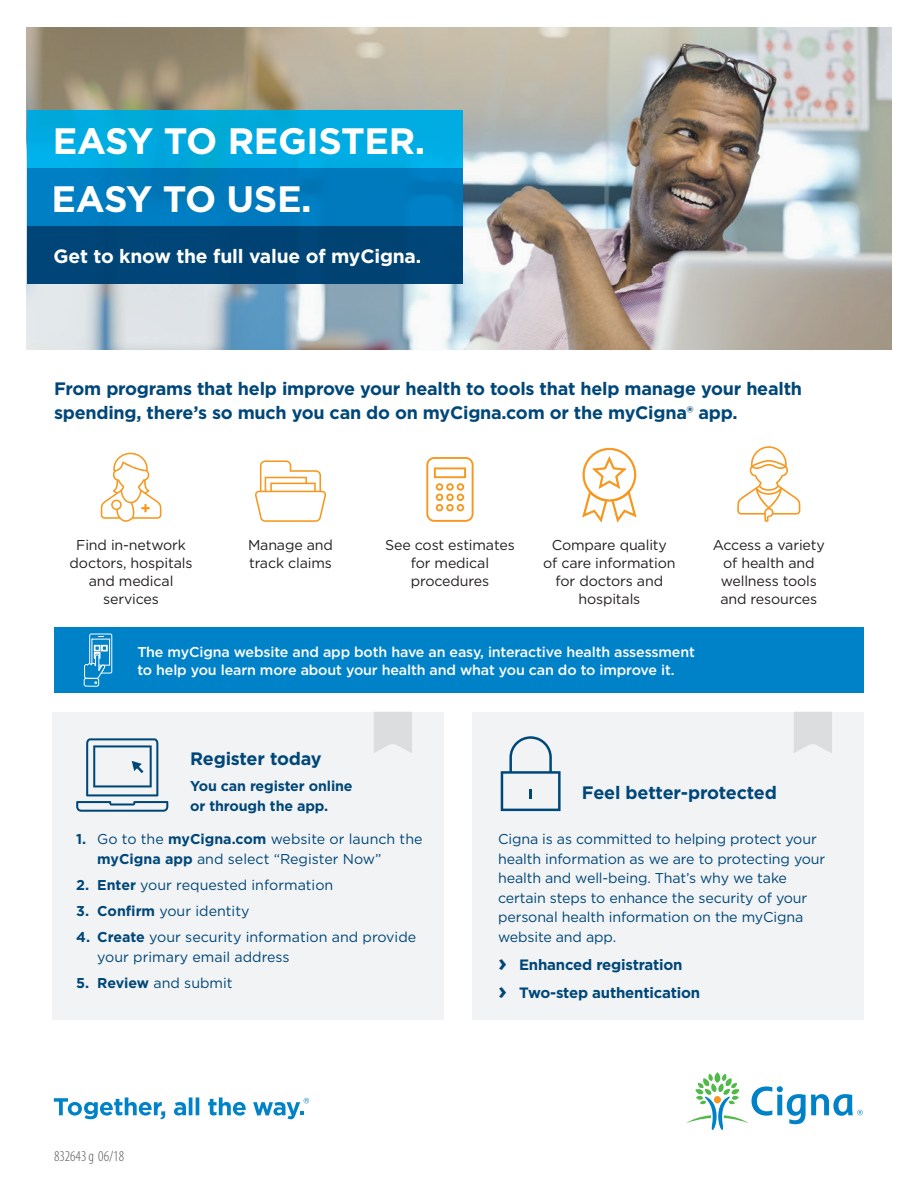
<style>
.page{position:relative;width:918px;height:1188px;background:#fff}
.page>*{position:absolute;margin:0;border:0;box-sizing:border-box;transform-origin:0 0}
.Headline_2_bars_phot{font:700 36.75px "Gotham";letter-spacing:-.01em;color:#fff}
.Subheadline_bold_14{font:700 19.35px "Gotham";letter-spacing:-.01em;color:#fff}
.Body_copy__book_9_5{font:700 18px/24px "Gotham";letter-spacing:-.015em;color:#004779}
.Body_copy_head_bold{font:700 18px "Gotham";letter-spacing:-.01em;color:#004779}
.Bullet_copy_book_9_5{font:700 15px "Gotham";letter-spacing:-.015em;color:#004779}
.Legal_copy_Cat{font:300 condensed 15px "Myriad Pro";color:#57585a}
.Body_copy__book_9_5-2{font:14.25px/19.5px "Gotham";letter-spacing:-.01em;color:#004779}
.Body_copy_head_bold-2{font:14.25px/18px "Gotham";letter-spacing:-.01em;color:#231f20;text-align:center}
.Body_copy_head_bold-3{font:500 14.25px/18px "Gotham";letter-spacing:-.01em;color:#fff}
.Body_copy_head_bold-4{font:700 14.25px/19.5px "Gotham";letter-spacing:-.01em;color:#004779}
.s1{font-weight:700}
.s2{font-size:24px}
</style>
<div class="page">
<img style="left:27px;top:27px;width:864px;height:323px">
<div style="left:27px;top:168px;width:436px;height:58px;background:#007abf"></div>
<div style="left:27px;top:226px;width:436px;height:58px;background:#004779"></div>
<div style="left:27px;top:110px;width:436px;height:58px;background:#00ace1"></div>
<div style="left:52px;top:712px;width:392px;height:308px;background:#f2f3f4"></div>
<svg style="left:374px;top:712px;width:38px;height:41px;background:#dedfe1"></svg>
<svg style="left:76px;top:738px;width:92px;height:74px"></svg>
<div style="left:472px;top:712px;width:392px;height:308px;background:#f2f3f4"></div>
<svg style="left:794px;top:712px;width:38px;height:41px;background:#dedfe1"></svg>
<svg style="left:501px;top:736px;width:60px;height:75px"></svg>
<svg style="left:101px;top:453px;width:60px;height:69px"></svg>
<svg style="left:255px;top:460px;width:71px;height:62px"></svg>
<svg style="left:426px;top:457px;width:48px;height:65px"></svg>
<svg style="left:582px;top:448px;width:54px;height:74px"></svg>
<svg style="left:737px;top:446px;width:63px;height:76px"></svg>
<div style="left:55px;top:627px;width:809px;height:66px;background:#0082c8"></div>
<div style="left:89px;top:634px;width:23px;height:40px;border:1px solid #fff;border-radius:2px"></div>
<div style="left:91px;top:639px;width:19px;height:27px;border:1px solid #fff"></div>
<div style="left:84px;top:678px;width:15px;height:9px;border:1px solid #fff;border-radius:2px"></div>
<svg style="left:84px;top:645px;width:23px;height:39px"></svg>
<svg style="left:54px;top:1097px;width:111px;height:22px"></svg>
<svg style="left:174px;top:1097px;width:25px;height:19px"></svg>
<svg style="left:208px;top:1097px;width:38px;height:19px"></svg>
<svg style="left:253px;top:1098px;width:56px;height:21px"></svg>
<svg style="left:687px;top:1072px;width:176px;height:58px"></svg>
<p class="Headline_2_bars_phot" style="left:53px;top:117px;width:374px">EASY TO REGISTER.</p>
<p class="Headline_2_bars_phot" style="left:52px;top:175px;width:262px">EASY TO USE.</p>
<p class="Subheadline_bold_14" style="left:54px;top:243px;width:369px">Get to know the full value of myCigna.</p>
<p class="Body_copy__book_9_5" style="left:54px;top:377px;width:750px">From programs that help improve your health to tools that help manage your health spending, there’s so much you can do on myCigna.com or the myCigna® app.</p>
<p class="Body_copy_head_bold-2" style="left:70px;top:536px;width:124px">Find in-network doctors, hospitals and medical services</p>
<p class="Body_copy_head_bold-2" style="left:248px;top:536px;width:87px;text-align:left">Manage and track claims</p>
<p class="Body_copy_head_bold-2" style="left:385px;top:536px;width:131px">See cost estimates for medical procedures</p>
<p class="Body_copy_head_bold-2" style="left:543px;top:536px;width:134px">Compare quality of care information for doctors and hospitals</p>
<p class="Body_copy_head_bold-2" style="left:713px;top:536px;width:114px">Access a variety of health and wellness tools and resources</p>
<p class="Body_copy_head_bold-3" style="left:137px;top:643px;width:559px">The myCigna website and app both have an easy, interactive health assessment to help you learn more about your health and what you can do to improve it.</p>
<p class="Body_copy_head_bold" style="left:190px;top:747px;width:133px">Register today</p>
<p class="Body_copy_head_bold-4" style="left:190px;top:777px;width:164px">You can register online or through the app.</p>
<p class="Body_copy__book_9_5-2" style="left:97px;top:829px;width:327px;text-indent:-21px"><span class="s1">1.</span> Go to the <span class="s1">myCigna.com</span> website or launch the <span class="s1">myCigna app</span> and select “Register Now”</p>
<p class="Body_copy__book_9_5-2" style="left:76px;top:875px;width:259px"><span class="s1">2. Enter</span> your requested information</p>
<p class="Body_copy__book_9_5-2" style="left:76px;top:901px;width:175px"><span class="s1">3. Confirm</span> your identity</p>
<p class="Body_copy__book_9_5-2" style="left:97px;top:927px;width:321px;text-indent:-21px"><span class="s1">4. Create</span> your security information and provide your primary email address</p>
<p class="Body_copy__book_9_5-2" style="left:76px;top:973px;width:158px"><span class="s1">5. Review</span> and submit</p>
<p class="Legal_copy_Cat" style="left:54px;top:1148px;width:72px">832643 g 06/18</p>
<p class="Body_copy_head_bold" style="left:582px;top:781px;width:196px">Feel better-protected</p>
<p class="Body_copy__book_9_5-2" style="left:498px;top:829px;width:329px">Cigna is as committed to helping protect your health information as we are to protecting your health and well-being. That’s why we take certain steps to enhance the security of your personal health information on the myCigna website and app.</p>
<p class="Bullet_copy_book_9_5" style="left:498px;top:954px;width:186px"><span class="s2">›</span> Enhanced registration</p>
<p class="Bullet_copy_book_9_5" style="left:498px;top:982px;width:204px"><span class="s2">›</span> Two-step authentication</p>
</div>
